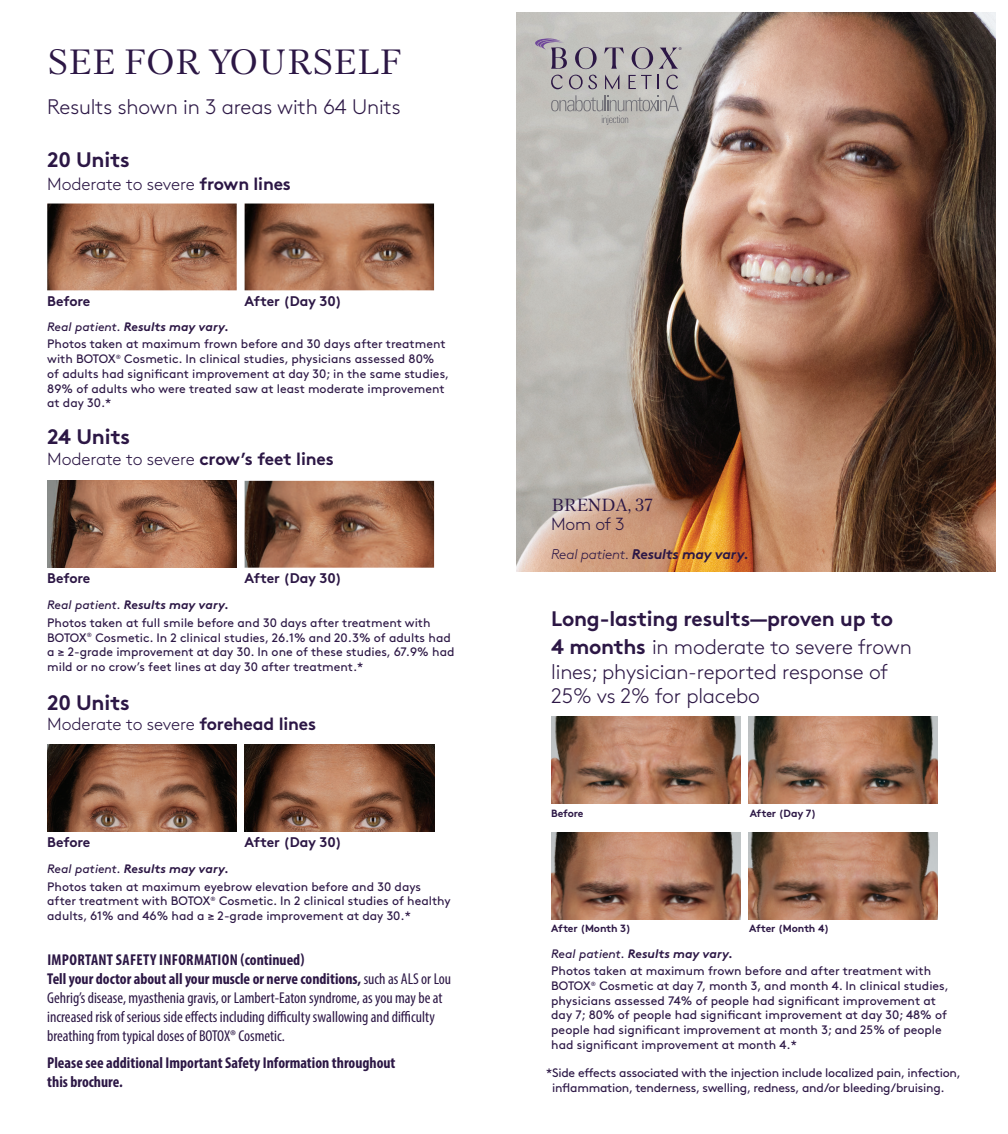
<style>
.page{position:relative;width:1008px;height:1134px;background:#fff}
.page>*{position:absolute;margin:0;border:0;box-sizing:border-box;transform-origin:0 0}
.t1{font:35px "Petersburg";color:#2c1745}
.t2{font:300 21px/24.5px "Brown Std";letter-spacing:-.01em;color:#2c1745}
.t3{font:700 21px/28px "Brown Std";letter-spacing:-.01em;color:#2c1745}
.t4{font:300 17.5px "Brown Std";letter-spacing:-.01em;color:#2c1745}
.t5{font:17.5px "Petersburg";letter-spacing:-.005em;color:#2c1745}
.t6{font:condensed 15.75px/18.9px "Myriad Pro";color:#2c1745}
.t7{font:700 condensed 15.75px/18.9px "Myriad Pro";color:#2c1745}
.t8{font:700 14px "Brown Std";letter-spacing:-.01em;color:#2c1745}
.t9{font:italic 700 14px "Brown Std";letter-spacing:-.015em;color:#2c1745}
.t10{font:12.25px/14.7px "Brown Std";color:#2c1745}
.t11{font:12.25px/14.7px "Brown Std";letter-spacing:-.02em;color:#2c1745}
.t12{font:italic 700 12.25px "Brown Std";color:#2c1745}
.t13{font:700 10.5px "Brown Std";letter-spacing:-.01em;color:#2c1745}
.s1{font-weight:700}
.s2{font-weight:400}
.s3{font-weight:300}
</style>
<div class="page">
<img style="left:47px;top:204px;width:190px;height:86px">
<img style="left:245px;top:204px;width:189px;height:86px">
<img style="left:47px;top:481px;width:190px;height:87px">
<img style="left:245px;top:481px;width:189px;height:87px">
<img style="left:47px;top:745px;width:190px;height:87px">
<img style="left:245px;top:745px;width:189px;height:87px">
<img style="left:551px;top:717px;width:189px;height:86px">
<img style="left:749px;top:717px;width:189px;height:86px">
<img style="left:551px;top:833px;width:189px;height:86px">
<img style="left:748px;top:833px;width:189px;height:86px">
<img style="left:517px;top:13px;width:478px;height:559px">
<svg style="left:575px;top:47px;width:22px;height:22px"></svg>
<svg style="left:604px;top:48px;width:20px;height:21px"></svg>
<svg style="left:632px;top:47px;width:21px;height:22px"></svg>
<svg style="left:659px;top:47px;width:23px;height:22px"></svg>
<svg style="left:551px;top:75px;width:12px;height:14px"></svg>
<svg style="left:569px;top:75px;width:28px;height:14px"></svg>
<svg style="left:605px;top:75px;width:14px;height:14px"></svg>
<svg style="left:629px;top:75px;width:23px;height:14px"></svg>
<svg style="left:658px;top:75px;width:1px;height:14px"></svg>
<svg style="left:666px;top:75px;width:12px;height:14px"></svg>
<svg style="left:535px;top:38px;width:32px;height:31px"></svg>
<svg style="left:551px;top:95px;width:128px;height:30px;background:#b5b4b1"></svg>
<p class="t1" style="left:47px;top:39px;width:356px">SEE FOR YOURSELF</p>
<p class="t2" style="left:47px;top:94px;width:355px">Results shown in 3 areas with 64 Units</p>
<p class="t3" style="left:47px;top:145px;width:84px">20 Units</p>
<p class="t4" style="left:47px;top:175px;width:245px">Moderate to severe <span class="s1">frown lines</span></p>
<p class="t8" style="left:47px;top:293px;width:45px">Before</p>
<p class="t8" style="left:245px;top:293px;width:99px">After (Day 30)</p>
<p class="t12" style="left:47px;top:319px;width:183px"><span class="s2">Real patient.</span> Results may vary.</p>
<p class="t10" style="left:47px;top:337px;width:404px">Photos taken at maximum frown before and 30 days after treatment with BOTOX<sup>®</sup> Cosmetic. In clinical studies, physicians assessed 80% of adults had significant improvement at day 30; in the same studies, 89% of adults who were treated saw at least moderate improvement at day 30.*</p>
<p class="t3" style="left:47px;top:423px;width:84px">24 Units</p>
<p class="t4" style="left:47px;top:449px;width:288px">Moderate to severe <span class="s1">crow’s feet lines</span></p>
<p class="t8" style="left:47px;top:570px;width:45px">Before</p>
<p class="t8" style="left:245px;top:570px;width:99px">After (Day 30)</p>
<p class="t12" style="left:47px;top:598px;width:183px"><span class="s2">Real patient.</span> Results may vary.</p>
<p class="t10" style="left:47px;top:615px;width:409px">Photos taken at full smile before and 30 days after treatment with BOTOX<sup>®</sup> Cosmetic. In 2 clinical studies, 26.1% and 20.3% of adults had a ≥ 2-grade improvement at day 30. In one of these studies, 67.9% had mild or no crow’s feet lines at day 30 after treatment.*</p>
<p class="t3" style="left:47px;top:689px;width:84px">20 Units</p>
<p class="t4" style="left:47px;top:714px;width:270px">Moderate to severe <span class="s1">forehead lines</span></p>
<p class="t8" style="left:47px;top:834px;width:45px">Before</p>
<p class="t8" style="left:245px;top:834px;width:99px">After (Day 30)</p>
<p class="t12" style="left:47px;top:861px;width:183px"><span class="s2">Real patient.</span> Results may vary.</p>
<p class="t10" style="left:47px;top:879px;width:405px">Photos taken at maximum eyebrow elevation before and 30 days after treatment with BOTOX<sup>®</sup> Cosmetic. In 2 clinical studies of healthy adults, 61% and 46% had a ≥ 2-grade improvement at day 30.*</p>
<p class="t6" style="left:47px;top:951px;width:405px"><span class="s1">IMPORTANT SAFETY INFORMATION (continued)<br>Tell your doctor about all your muscle or nerve conditions,</span> such as ALS or Lou Gehrig’s disease, myasthenia gravis, or Lambert-Eaton syndrome, as you may be at increased risk of serious side effects including difficulty swallowing and difficulty breathing from typical doses of BOTOX® Cosmetic.</p>
<p class="t7" style="left:47px;top:1053px;width:350px">Please see additional Important Safety Information throughout this brochure.</p>
<p class="t5" style="left:551px;top:493px;width:104px">BRENDA, 37</p>
<p class="t4" style="left:551px;top:514px;width:75px">Mom of 3</p>
<p class="t9" style="left:551px;top:545px;width:199px"><span class="s3">Real patient.</span> Results may vary.</p>
<p class="t3" style="left:551px;top:605px;width:362px">Long-lasting results—proven up to<br>4 months <span class="s3">in moderate to severe frown</span></p>
<p class="t2" style="left:551px;top:660px;width:338px">lines; physician-reported response of<br>25% vs 2% for placebo</p>
<p class="t13" style="left:551px;top:807px;width:34px">Before</p>
<p class="t13" style="left:551px;top:922px;width:81px">After (Month 3)</p>
<p class="t13" style="left:750px;top:807px;width:68px">After (Day 7)</p>
<p class="t13" style="left:749px;top:922px;width:82px">After (Month 4)</p>
<p class="t12" style="left:551px;top:946px;width:183px"><span class="s2">Real patient.</span> Results may vary.</p>
<p class="t10" style="left:551px;top:964px;width:399px">Photos taken at maximum frown before and after treatment with BOTOX<sup>®</sup> Cosmetic at day 7, month 3, and month 4. In clinical studies, physicians assessed 74% of people had significant improvement at day 7; 80% of people had significant improvement at day 30; 48% of people had significant improvement at month 3; and 25% of people had significant improvement at month 4.*</p>
<p class="t11" style="left:552px;top:1066px;width:410px;text-indent:-6px">*Side effects associated with the injection include localized pain, infection, inflammation, tenderness, swelling, redness, and/or bleeding/bruising.</p>
</div>
